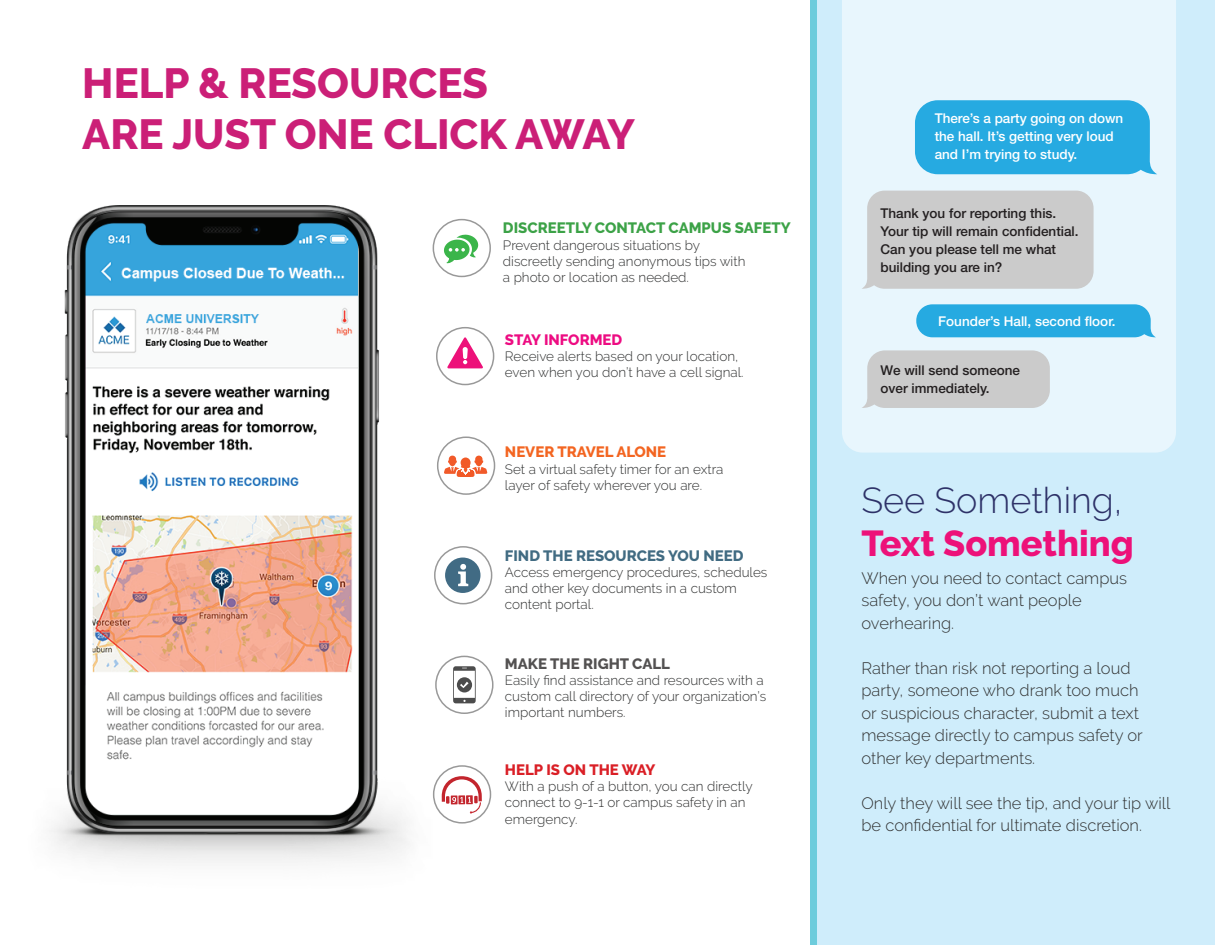
<style>
.page{position:relative;width:1215px;height:945px;background:#fff}
.page>*{position:absolute;margin:0;border:0;box-sizing:border-box;transform-origin:0 0}
.t1{font:800 42px/50.4px "Raleway";color:#cb1f77}
.t2{font:300 36px "Raleway";color:#2e3268}
.t3{font:800 36px "Raleway";color:#ed1179}
.t4{font:300 16.5px/22.5px "Raleway";color:#313232}
.t5{font:800 15px "Raleway";color:#3ca247}
.t6{font:800 15px "Raleway";color:#416b82}
.t7{font:800 15px "Raleway";color:#f36521}
.t8{font:800 15px "Raleway";color:#535151}
.t9{font:800 15px "Raleway";color:#da1f26}
.t10{font:800 15px "Raleway";color:#ed0c82}
.t11{font:300 13.5px/16.2px "Raleway";color:#313232}
.t12{font:500 13.5px/18px "Helvetica Neue LT Std";color:#231f20}
.t13{font:500 13.5px/18px "Helvetica Neue LT Std";color:#fff}
</style>
<div class="page">
<div style="left:810px;top:0;width:405px;height:945px;background:#cfedfb"></div>
<svg style="left:445px;top:558px;width:36px;height:35px"></svg>
<div style="left:434px;top:546px;width:58px;height:58px;border:2px solid #999;border-radius:50%"></div>
<svg style="left:442px;top:776px;width:40px;height:38px"></svg>
<div style="left:433px;top:765px;width:58px;height:59px;border:2px solid #999;border-radius:50%"></div>
<svg style="left:453px;top:666px;width:23px;height:37px"></svg>
<div style="left:435px;top:656px;width:59px;height:58px;border:2px solid #999;border-radius:50%"></div>
<svg style="left:444px;top:234px;width:35px;height:30px"></svg>
<div style="left:433px;top:219px;width:58px;height:58px;border:2px solid #999;border-radius:50%"></div>
<svg style="left:447px;top:337px;width:36px;height:31px"></svg>
<div style="left:436px;top:327px;width:58px;height:58px;border:2px solid #999;border-radius:50%"></div>
<svg style="left:444px;top:456px;width:43px;height:21px"></svg>
<div style="left:437px;top:437px;width:58px;height:58px;border:2px solid #999;border-radius:50%"></div>
<div style="left:810px;top:1px;width:7px;height:944px;background:#6dccdc"></div>
<div style="left:842px;top:0;width:334px;height:453px;background:#e8f6fd"></div>
<div style="left:915px;top:100px;width:242px;height:74px;background:#26aae1"></div>
<svg style="left:916px;top:304px;width:240px;height:33px;background:#30aee2"></svg>
<div style="left:862px;top:350px;width:188px;height:58px;background:#cbcbcb"></div>
<div style="left:862px;top:191px;width:232px;height:98px;background:#cbcbcb"></div>
<img style="left:49px;top:205px;width:384px;height:658px">
<h1 class="t1" style="left:82px;top:59px;width:554px">HELP &amp; RESOURCES<br>ARE JUST ONE CLICK AWAY</h1>
<p class="t5" style="left:503px;top:220px;width:289px">DISCREETLY CONTACT CAMPUS SAFETY</p>
<p class="t11" style="left:503px;top:237px;width:244px">Prevent dangerous situations by discreetly sending anonymous tips with a photo or location as needed.</p>
<p class="t10" style="left:505px;top:331px;width:119px">STAY INFORMED</p>
<p class="t11" style="left:505px;top:348px;width:240px">Receive alerts based on your location, even when you don’t have a cell signal.</p>
<p class="t7" style="left:505px;top:444px;width:163px">NEVER TRAVEL ALONE</p>
<p class="t11" style="left:505px;top:461px;width:220px">Set a virtual safety timer for an extra layer of safety wherever you are.</p>
<p class="t6" style="left:505px;top:547px;width:240px">FIND THE RESOURCES YOU NEED</p>
<p class="t11" style="left:505px;top:564px;width:264px">Access emergency procedures, schedules and other key documents in a custom content portal.</p>
<p class="t8" style="left:505px;top:655px;width:167px">MAKE THE RIGHT CALL</p>
<p class="t11" style="left:505px;top:672px;width:263px">Easily find assistance and resources with a custom call directory of your organization’s important numbers.</p>
<p class="t9" style="left:505px;top:761px;width:152px">HELP IS ON THE WAY</p>
<p class="t11" style="left:505px;top:778px;width:249px">With a push of a button, you can directly connect to 9-1-1 or campus safety in an emergency.</p>
<p class="t13" style="left:935px;top:109px;width:190px">There’s a party going on down the hall. It’s getting very loud and I’m trying to study.</p>
<p class="t12" style="left:881px;top:204px;width:200px">Thank you for reporting this.<br>Your tip will remain confidential.<br>Can you please tell me what building you are in?</p>
<p class="t13" style="left:938px;top:312px;width:179px">Founder’s Hall, second floor.</p>
<p class="t12" style="left:881px;top:361px;width:141px">We will send someone over immediately.</p>
<h2 class="t2" style="left:862px;top:479px;width:262px">See Something,</h2>
<h2 class="t3" style="left:862px;top:523px;width:274px">Text Something</h2>
<p class="t4" style="left:862px;top:567px;width:267px">When you need to contact campus safety, you don’t want people overhearing.</p>
<p class="t4" style="left:862px;top:657px;width:283px">Rather than risk not reporting a loud party, someone who drank too much or suspicious character, submit a text message directly to campus safety or other key departments.</p>
<p class="t4" style="left:862px;top:792px;width:310px">Only they will see the tip, and your tip will be confidential for ultimate discretion.</p>
</div>
